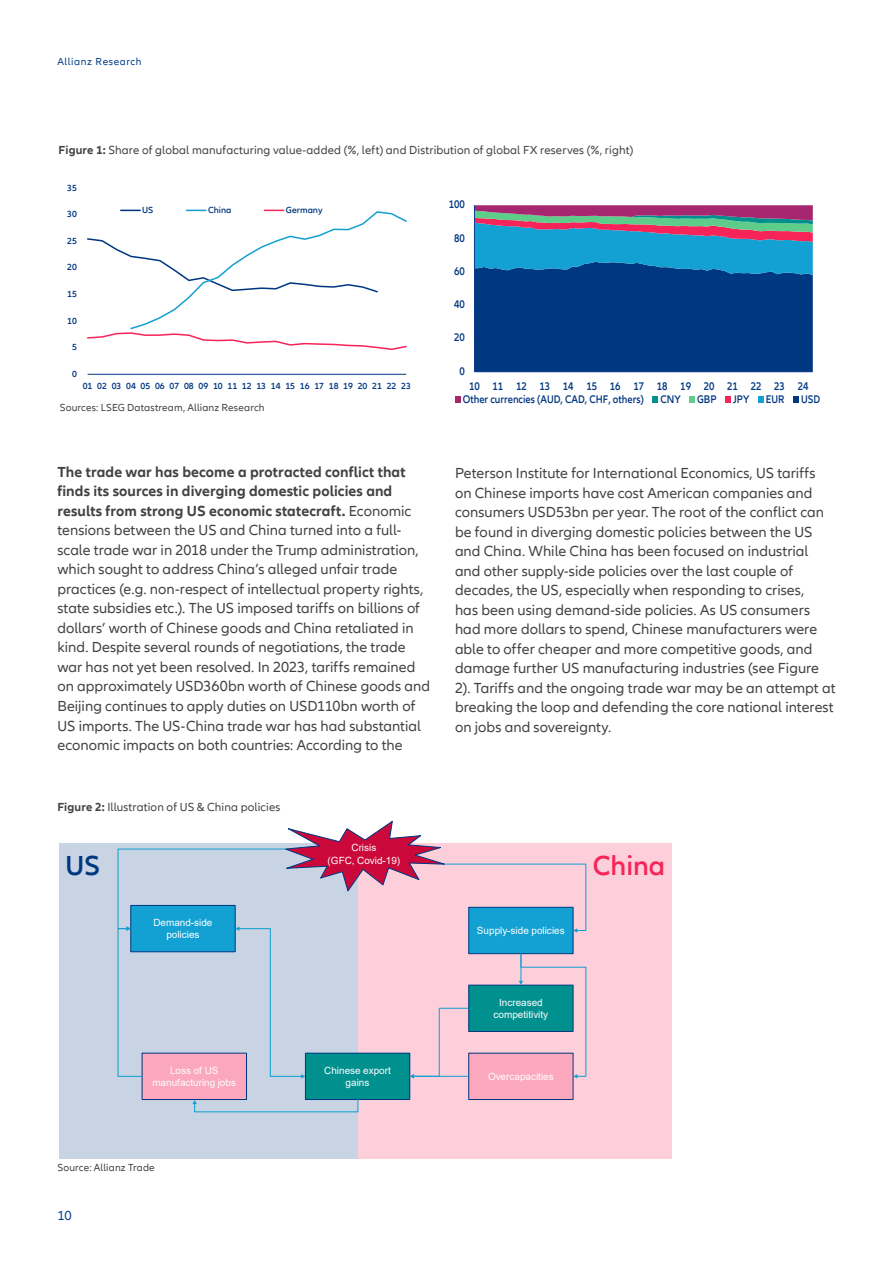
<style>
.page{position:relative;width:893px;height:1263px;background:#fff}
.page>*{position:absolute;margin:0;border:0;box-sizing:border-box;transform-origin:0 0}
.t1{font:600 28.35px "Allianz Neo";color:#f62459}
.t2{font:600 28.35px "Allianz Neo";color:#003781}
.t3{font:15px/19.5px "Allianz Neo";letter-spacing:.005em;color:#424241}
.t4{font:13.5px "Allianz Neo";color:#033f85}
.t5{font:12px "Allianz Neo";letter-spacing:.01em;color:#424241}
.t6{font:600 11.4px/13px "Allianz Neo";letter-spacing:-.005em;color:#003781;scale:.88 1}
.t7{font:10.5px "Allianz Neo";letter-spacing:.015em;color:#424241}
.t8{font:10.5px "Allianz Neo";letter-spacing:.06em;color:#033f85}
.t9{font:9.9px/11.9px "Arial";color:#fff;text-align:center}
.t10{font:600 9.15px "Allianz Neo";letter-spacing:-.005em;color:#003781}
.s1{font-weight:700}
</style>
<div class="page">
<hr style="left:88px;top:374px;width:318px;height:1px;background:#003781">
<svg style="left:88px;top:210px;width:319px;height:141px"></svg>
<svg style="left:475px;top:205px;width:338px;height:166px;background:#1f5491"></svg>
<hr style="left:474px;top:205px;width:1px;height:167px;background:#003781">
<hr style="left:474px;top:371px;width:339px;height:1px;background:#003781">
<svg style="left:455px;top:396px;width:5px;height:7px"></svg>
<div style="left:652px;top:396px;width:6px;height:7px;background:#00908d"></div>
<div style="left:689px;top:396px;width:6px;height:7px;background:#5fcd8a"></div>
<div style="left:725px;top:396px;width:6px;height:7px;background:#f62459"></div>
<svg style="left:758px;top:396px;width:5px;height:7px"></svg>
<div style="left:793px;top:396px;width:6px;height:7px;background:#003781"></div>
<div style="left:358px;top:843px;width:313px;height:316px;background:#fdcfdb"></div>
<div style="left:59px;top:843px;width:299px;height:316px;background:#c8d3e3"></div>
<div style="left:469px;top:1053px;width:104px;height:46px;background:#fba7bd"></div>
<div style="left:468px;top:1053px;width:105px;height:47px;border:1px solid #003781"></div>
<div style="left:305px;top:1053px;width:105px;height:46px;background:#00908d"></div>
<div style="left:305px;top:1053px;width:105px;height:47px;border:1px solid #003781"></div>
<div style="left:142px;top:1053px;width:104px;height:46px;background:#fba7bd"></div>
<div style="left:142px;top:1053px;width:105px;height:47px;border:1px solid #003781"></div>
<svg style="left:192px;top:1098px;width:166px;height:14px"></svg>
<svg style="left:117px;top:821px;width:469px;height:257px"></svg>
<p class="t8" style="left:57px;top:56px;width:86px">Allianz Research</p>
<p class="t5" style="left:59px;top:143px;width:576px"><span class="s1">Figure 1:</span> Share of global manufacturing value-added (%, left) and Distribution of global FX reserves (%, right)</p>
<p class="t10" style="left:67px;top:182px;width:11px">35</p>
<p class="t10" style="left:67px;top:209px;width:11px">30</p>
<p class="t10" style="left:67px;top:235px;width:11px">25</p>
<p class="t10" style="left:67px;top:262px;width:11px">20</p>
<p class="t10" style="left:67px;top:289px;width:11px">15</p>
<p class="t10" style="left:67px;top:315px;width:11px">10</p>
<p class="t10" style="left:72px;top:342px;width:6px">5</p>
<p class="t10" style="left:72px;top:368px;width:6px">0</p>
<p class="t10" style="left:142px;top:204px;width:13px">US</p>
<p class="t10" style="left:208px;top:204px;width:25px">China</p>
<p class="t10" style="left:286px;top:204px;width:38px">Germany</p>
<p class="t10" style="left:83px;top:380px;width:330px">01 02 03 04 05 06 07 08 09 10 11 12 13 14 15 16 17 18 19 20 21 22 23</p>
<p class="t7" style="left:60px;top:401px;width:206px">Sources: LSEG Datastream, Allianz Research</p>
<p class="t6" style="left:449px;top:198px;width:20px">100</p>
<p class="t6" style="left:454px;top:232px;width:14px">80</p>
<p class="t6" style="left:454px;top:265px;width:14px">60</p>
<p class="t6" style="left:454px;top:298px;width:14px">40</p>
<p class="t6" style="left:454px;top:331px;width:14px">20</p>
<p class="t6" style="left:460px;top:365px;width:8px">0</p>
<p class="t6" style="left:463px;top:380px;width:394px;text-indent:6px">10 11 12 13 14 15 16 17 18 19 20 21 22 23 24<br>Other currencies (AUD, CAD, CHF, others)</p>
<p class="t6" style="left:660px;top:393px;width:24px">CNY</p>
<p class="t6" style="left:697px;top:393px;width:23px">GBP</p>
<p class="t6" style="left:733px;top:393px;width:20px">JPY</p>
<p class="t6" style="left:766px;top:393px;width:23px">EUR</p>
<p class="t6" style="left:801px;top:393px;width:23px">USD</p>
<p class="t3" style="left:57px;top:463px;width:374px"><span class="s1">The trade war has become a protracted conflict that finds its sources in diverging domestic policies and results from strong US economic statecraft.</span> Economic tensions between the US and China turned into a full&shy;scale trade war in 2018 under the Trump administration, which sought to address China’s alleged unfair trade practices (e.g. non-respect of intellectual property rights, state subsidies etc.). The US imposed tariffs on billions of dollars’ worth of Chinese goods and China retaliated in kind. Despite several rounds of negotiations, the trade war has not yet been resolved. In 2023, tariffs remained on approximately USD360bn worth of Chinese goods and Beijing continues to apply duties on USD110bn worth of US imports. The US-China trade war has had substantial economic impacts on both countries: According to the</p>
<p class="t5" style="left:57px;top:800px;width:224px"><span class="s1">Figure 2:</span> Illustration of US &amp; China policies</p>
<p class="t3" style="left:455px;top:464px;width:382px">Peterson Institute for International Economics, US tariffs on Chinese imports have cost American companies and consumers USD53bn per year. The root of the conflict can be found in diverging domestic policies between the US and China. While China has been focused on industrial and other supply-side policies over the last couple of decades, the US, especially when responding to crises,<br>has been using demand-side policies. As US consumers had more dollars to spend, Chinese manufacturers were able to offer cheaper and more competitive goods, and damage further US manufacturing industries (see Figure 2). Tariffs and the ongoing trade war may be an attempt at breaking the loop and defending the core national interest on jobs and sovereignty.</p>
<p class="t9" style="left:328px;top:841px;width:74px;line-height:13.4px">Crisis<br>(GFC, Covid-19)</p>
<h1 class="t2" style="left:65px;top:849px;width:36px">US</h1>
<h1 class="t1" style="left:593px;top:849px;width:74px">China</h1>
<p class="t9" style="left:153px;top:917px;width:61px">Demand-side policies</p>
<p class="t9" style="left:477px;top:925px;width:89px">Supply-side policies</p>
<p class="t9" style="left:152px;top:1064px;width:85px">Loss of US manufacturing jobs</p>
<p class="t7" style="left:57px;top:1162px;width:99px">Source: Allianz Trade</p>
<p class="t4" style="left:57px;top:1208px;width:16px">10</p>
<p class="t9" style="left:324px;top:1064px;width:68px">Chinese export gains</p>
<p class="t9" style="left:494px;top:996px;width:56px">Increased competitivity</p>
<p class="t9" style="left:488px;top:1070px;width:67px">Overcapacities</p>
</div>
